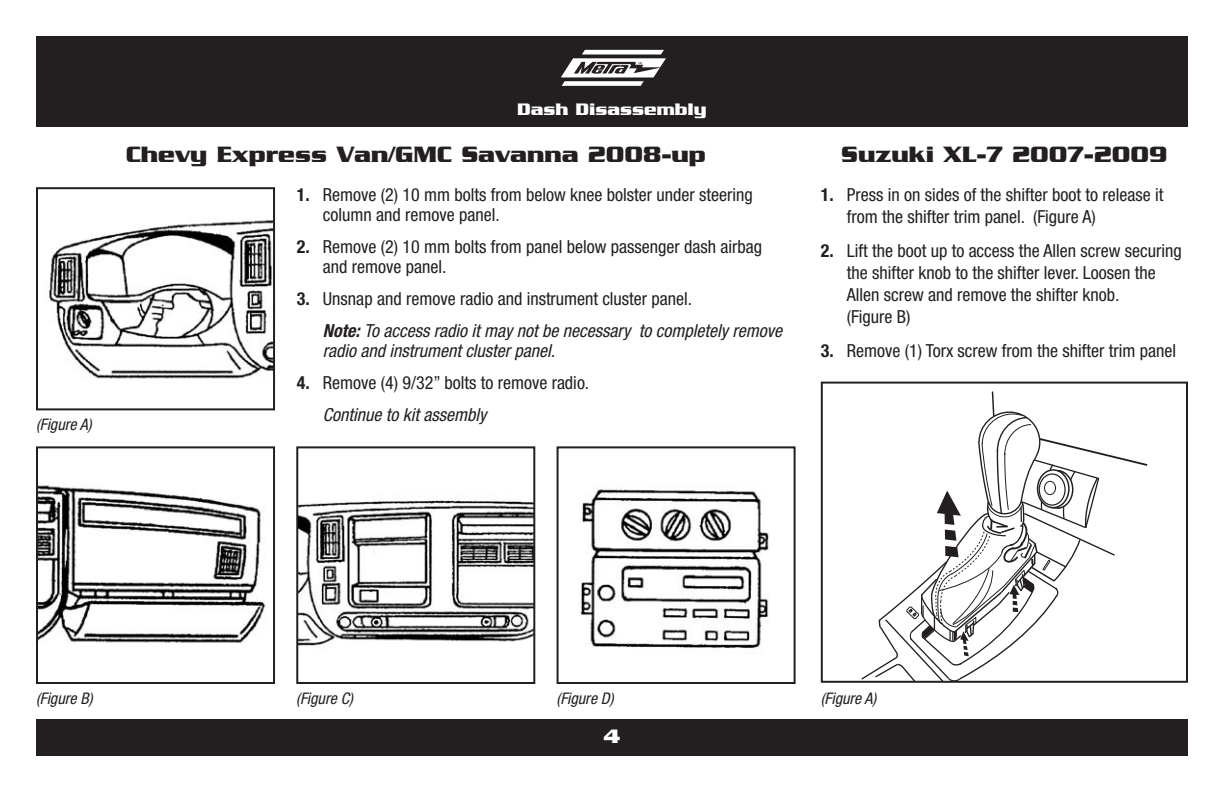
<style>
.page{position:relative;width:1224px;height:792px;background:#fff}
.page>*{position:absolute;margin:0;border:0;box-sizing:border-box;transform-origin:0 0}
.t1{font:700 24px "Serpentine";color:#231f20}
.t2{font:700 20px "Serpentine D";color:#fff}
.t3{font:condensed 18px/22px "Helvetica Neue";color:#231f20}
.t4{font:italic condensed 18px/32px "Helvetica Neue";color:#231f20}
.t5{font:700 18px "Serpentine";color:#fff}
.t6{font:italic condensed 16px "Helvetica Neue";color:#231f20}
.s1{font-weight:700}
.s2{font-weight:700;font-style:normal}
.s3{font-style:normal}
.s4{font-style:italic}
</style>
<div class="page">
<div style="left:36px;top:36px;width:1152px;height:91px;background:#231f20"></div>
<svg style="left:561px;top:50px;width:105px;height:36px"></svg>
<div style="left:36px;top:719px;width:1152px;height:37px;background:#231f20"></div>
<img style="left:39px;top:483px;width:227px;height:160px">
<div style="left:36px;top:446px;width:239px;height:238px;border:2px solid #231f20"></div>
<img style="left:579px;top:488px;width:191px;height:161px">
<div style="left:557px;top:446px;width:239px;height:238px;border:2px solid #231f20"></div>
<img style="left:299px;top:500px;width:233px;height:149px">
<div style="left:296px;top:446px;width:239px;height:238px;border:2px solid #231f20"></div>
<img style="left:48px;top:219px;width:224px;height:160px">
<div style="left:36px;top:187px;width:239px;height:223px;border:2px solid #231f20"></div>
<svg style="left:861px;top:392px;width:286px;height:288px"></svg>
<div style="left:821px;top:382px;width:367px;height:301px;border:2px solid #231f20"></div>
<p class="t6" style="left:36px;top:415px;width:57px">(Figure A)</p>
<p class="t5" style="left:517px;top:99px;width:191px">Dash Disassembly</p>
<h1 class="t1" style="left:126px;top:141px;width:582px">Chevy Express Van/GMC Savanna 2008-up</h1>
<p class="t3" style="left:323px;top:185px;width:431px;line-height:20px;text-indent:-26px"><span class="s1">1.</span> Remove (2) 10 mm bolts from below knee bolster under steering column and remove panel.</p>
<p class="t3" style="left:323px;top:237px;width:441px;line-height:20px;text-indent:-26px"><span class="s1">2.</span> Remove (2) 10 mm bolts from panel below passenger dash airbag and remove panel.</p>
<p class="t4" style="left:323px;top:283px;width:461px;text-indent:-26px"><span class="s2">3.</span> <span class="s3">Unsnap and remove radio and instrument cluster panel.<br></span><span class="s1">Note:</span> To access radio it may not be necessary to completely remove</p>
<p class="t4" style="left:323px;top:335px;width:234px">radio and instrument cluster panel.</p>
<p class="t3" style="left:323px;top:367px;width:268px;line-height:32px;text-indent:-26px"><span class="s1">4.</span> Remove (4) 9/32” bolts to remove radio.<br><span class="s4">Continue to kit assembly</span></p>
<h1 class="t1" style="left:841px;top:141px;width:328px">Suzuki XL-7 2007-2009</h1>
<p class="t3" style="left:847px;top:184px;width:318px;text-indent:-26px"><span class="s1">1.</span> Press in on sides of the shifter boot to release it from the shifter trim panel. (Figure A)</p>
<p class="t3" style="left:847px;top:240px;width:337px;text-indent:-26px"><span class="s1">2.</span> Lift the boot up to access the Allen screw securing the shifter knob to the shifter lever. Loosen the Allen screw and remove the shifter knob.<br>(Figure B)</p>
<p class="t3" style="left:821px;top:340px;width:357px"><span class="s1">3.</span> Remove (1) Torx screw from the shifter trim panel</p>
<p class="t6" style="left:36px;top:689px;width:58px">(Figure B)</p>
<p class="t6" style="left:296px;top:689px;width:58px">(Figure C)</p>
<p class="t6" style="left:557px;top:689px;width:59px">(Figure D)</p>
<p class="t2" style="left:604px;top:726px;width:18px">4</p>
<p class="t6" style="left:821px;top:689px;width:57px">(Figure A)</p>
</div>
